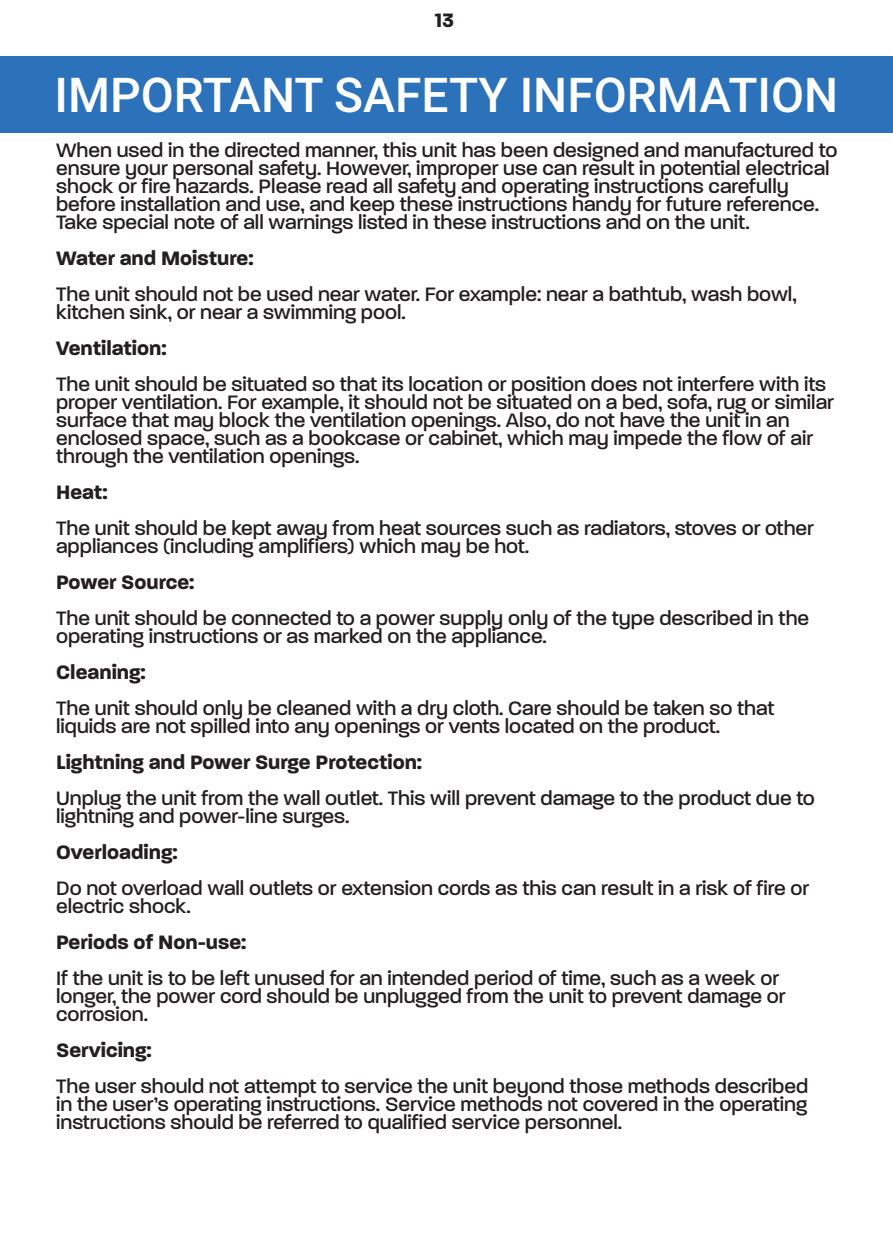
<style>
.page{position:relative;width:893px;height:1259px;background:#fff}
.page>*{position:absolute;margin:0;border:0;box-sizing:border-box;transform-origin:0 0}
.t1{font:500 48px "Roboto";color:#fff}
.t2{font:500 21px/18px "Paralucent";color:#231f20}
.t3{font:700 21px "Paralucent";color:#231f20}
</style>
<div class="page">
<div style="left:0;top:56px;width:893px;height:77px;background:#2b72ba"></div>
<h1 class="t1" style="left:55px;top:61px;width:785px">IMPORTANT SAFETY INFORMATION</h1>
<p class="t2" style="left:56px;top:141px;width:783px">When used in the directed manner, this unit has been designed and manufactured to ensure your personal safety. However, improper use can result in potential electrical shock or fire hazards. Please read all safety and operating instructions carefully before installation and use, and keep these instructions handy for future reference.<br>Take special note of all warnings listed in these instructions and on the unit.</p>
<p class="t3" style="left:56px;top:246px;width:199px">Water and Moisture:</p>
<p class="t2" style="left:56px;top:285px;width:742px">The unit should not be used near water. For example: near a bathtub, wash bowl, kitchen sink, or near a swimming pool.</p>
<p class="t3" style="left:56px;top:336px;width:112px">Ventilation:</p>
<p class="t2" style="left:56px;top:375px;width:779px">The unit should be situated so that its location or position does not interfere with its proper ventilation. For example, it should not be situated on a bed, sofa, rug or similar surface that may block the ventilation openings. Also, do not have the unit in an enclosed space, such as a bookcase or cabinet, which may impede the flow of air through the ventilation openings.</p>
<p class="t3" style="left:56px;top:480px;width:53px">Heat:</p>
<p class="t2" style="left:56px;top:519px;width:759px">The unit should be kept away from heat sources such as radiators, stoves or other appliances (including amplifiers) which may be hot.</p>
<p class="t3" style="left:56px;top:570px;width:140px">Power Source:</p>
<p class="t2" style="left:56px;top:609px;width:754px">The unit should be connected to a power supply only of the type described in the operating instructions or as marked on the appliance.</p>
<p class="t3" style="left:56px;top:660px;width:91px">Cleaning:</p>
<p class="t2" style="left:56px;top:699px;width:720px">The unit should only be cleaned with a dry cloth. Care should be taken so that liquids are not spilled into any openings or vents located on the product.</p>
<p class="t3" style="left:56px;top:750px;width:367px">Lightning and Power Surge Protection:</p>
<p class="t2" style="left:56px;top:789px;width:760px">Unplug the unit from the wall outlet. This will prevent damage to the product due to lightning and power-line surges.</p>
<p class="t3" style="left:56px;top:840px;width:123px">Overloading:</p>
<p class="t2" style="left:56px;top:879px;width:754px">Do not overload wall outlets or extension cords as this can result in a risk of fire or electric shock.</p>
<p class="t3" style="left:56px;top:929px;width:192px">Periods of Non-use:</p>
<p class="t2" style="left:56px;top:969px;width:731px">If the unit is to be left unused for an intended period of time, such as a week or longer, the power cord should be unplugged from the unit to prevent damage or corrosion.</p>
<p class="t3" style="left:56px;top:1037px;width:97px">Servicing:</p>
<p class="t2" style="left:56px;top:1077px;width:754px;text-align:justify">The user should not attempt to service the unit beyond those methods described in the user’s operating instructions. Service methods not covered in the operating instructions should be referred to qualified service personnel.</p>
</div>
